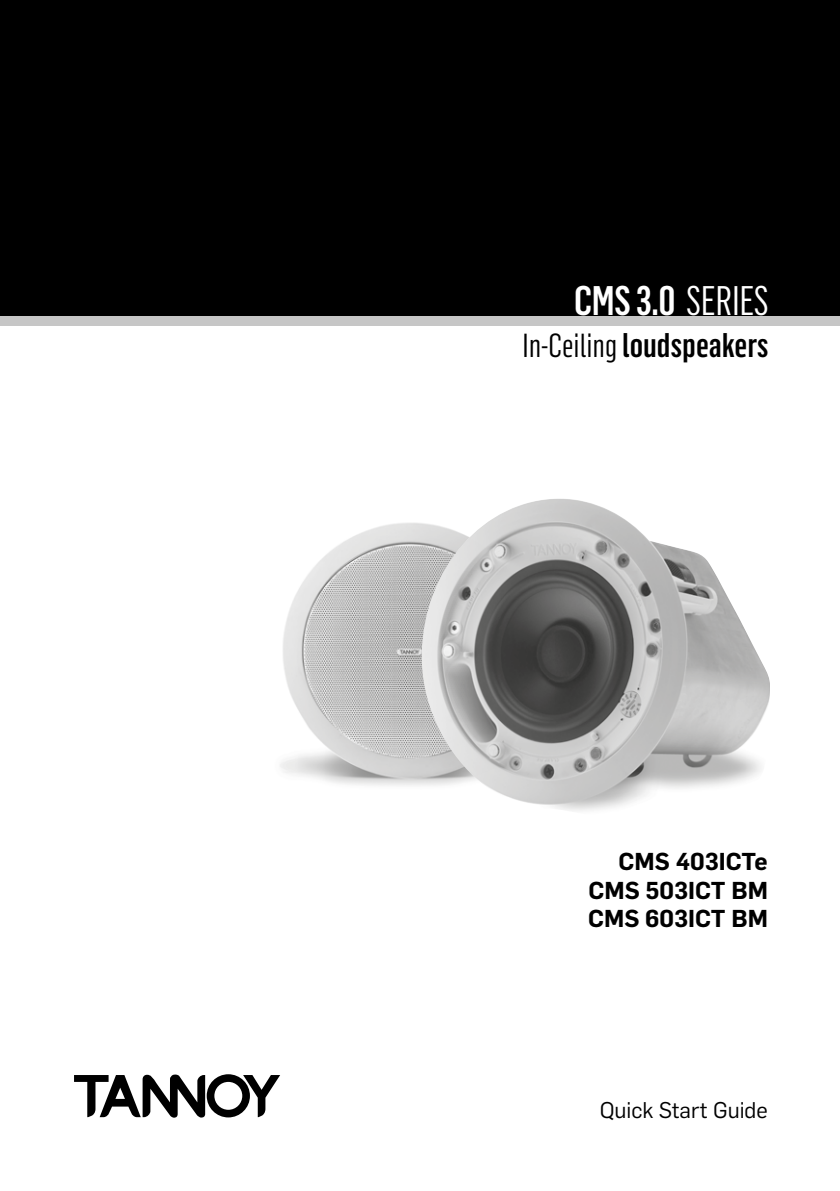
<style>
.page{position:relative;width:840px;height:1191px;background:#fff}
.page>*{position:absolute;margin:0;border:0;box-sizing:border-box;transform-origin:0 0}
.t1{font:500 40.6px "Flama Condensed";color:#fff}
.t2{font:500 33.6px "Flama Condensed";color:#000}
.t3{font:600 24px/28.8px "Flama";color:#000;text-align:justify}
.t4{font:22.2px "Flama";color:#000}
.s1{font-weight:400}
.s2{font-weight:400;font-size:32.6px}
</style>
<div class="page">
<div style="left:0;top:0;width:839px;height:316px;background:#000"></div>
<div style="left:0;top:316px;width:839px;height:9px;background:#c6c6c6"></div>
<img style="left:280px;top:523px;width:140px;height:263px">
<img style="left:420px;top:499px;width:349px;height:312px">
<svg style="left:74px;top:1074px;width:206px;height:43px"></svg>
<h1 class="t1" style="left:573px;top:275px;width:196px">CMS 3.0 <span class="s1">SERIES</span></h1>
<h2 class="t2" style="left:522px;top:324px;width:247px"><span class="s2">In-Ceiling</span>loudspeakers</h2>
<p class="t3" style="left:587px;top:845px;width:181px;text-indent:30px">CMS 403ICTe CMS 503ICT BM CMS 603ICT BM</p>
<p class="t4" style="left:599px;top:1095px;width:169px">Quick Start Guide</p>
</div>
